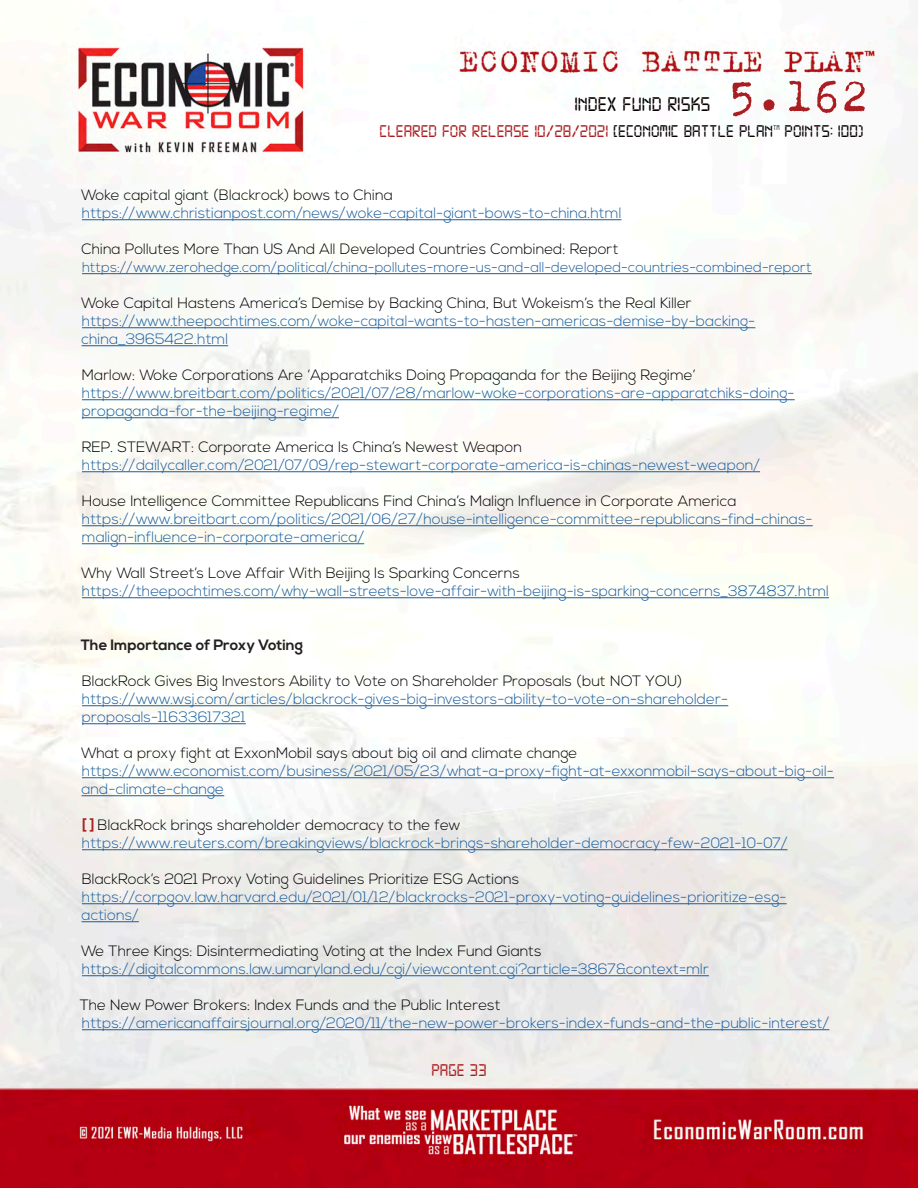
<style>
.page{position:relative;width:918px;height:1188px;background:#fff}
.page>*{position:absolute;margin:0;border:0;box-sizing:border-box;transform-origin:0 0}
.t1{font:51px "Trixie";color:#aa1e21}
.t2{font:21px "Digital 7";color:#080302}
.t3{font:18px "Digital 7";color:#aa1e21}
.t4{font:18px "Digital 7";color:#080302}
.t5{font:300 15px/18px "Nexa";color:#175d9e}
.t6{font:300 15px "Nexa";color:#000}
.t7{font:700 15px "Nexa";color:#231f20}
.t8{font:300 14.25px "Nexa";color:#175d9e}
.t9{font:7.05px "Digital 7";color:#080302}
.s1{color:#080302}
.s2{font-weight:700;color:#aa1e21}
</style>
<div class="page">
<img style="left:0;top:5px;width:918px;height:1183px">
<hr style="left:82px;top:219px;width:539px;height:1px;background:#175d9e">
<hr style="left:82px;top:273px;width:730px;height:1px;background:#175d9e">
<hr style="left:82px;top:327px;width:673px;height:1px;background:#175d9e">
<hr style="left:82px;top:345px;width:146px;height:1px;background:#175d9e">
<hr style="left:82px;top:399px;width:713px;height:1px;background:#175d9e">
<hr style="left:82px;top:417px;width:257px;height:1px;background:#175d9e">
<hr style="left:82px;top:471px;width:678px;height:1px;background:#175d9e">
<hr style="left:82px;top:525px;width:731px;height:1px;background:#175d9e">
<hr style="left:82px;top:543px;width:282px;height:1px;background:#175d9e">
<hr style="left:82px;top:597px;width:747px;height:1px;background:#175d9e">
<hr style="left:82px;top:705px;width:646px;height:1px;background:#175d9e">
<hr style="left:82px;top:723px;width:164px;height:1px;background:#175d9e">
<hr style="left:82px;top:777px;width:752px;height:1px;background:#175d9e">
<hr style="left:82px;top:795px;width:142px;height:1px;background:#175d9e">
<hr style="left:82px;top:849px;width:706px;height:1px;background:#175d9e">
<hr style="left:82px;top:903px;width:705px;height:1px;background:#175d9e">
<hr style="left:82px;top:921px;width:57px;height:1px;background:#175d9e">
<hr style="left:82px;top:975px;width:627px;height:1px;background:#175d9e">
<hr style="left:82px;top:1029px;width:747px;height:1px;background:#175d9e">
<h1 class="t1" style="left:728px;top:62px;width:142px">5.162</h1>
<p class="t3" style="left:380px;top:123px;width:395px">CLEARED FOR RELEASE 10/28/2021 <span class="s1">[ECONOMIC BATTLE PLAN</span></p>
<p class="t9" style="left:773px;top:124px;width:8px">TM</p>
<p class="t4" style="left:785px;top:123px;width:81px">POINTS: 100)</p>
<h2 class="t2" style="left:574px;top:95px;width:138px">INDEX FUND RISKS</h2>
<p class="t6" style="left:81px;top:186px;width:313px">Woke capital giant (Blackrock) bows to China</p>
<p class="t5" style="left:82px;top:205px;width:541px">https://www.christianpost.com/news/woke-capital-giant-bows-to-china.html</p>
<p class="t6" style="left:81px;top:240px;width:539px">China Pollutes More Than US And All Developed Countries Combined: Report</p>
<p class="t8" style="left:82px;top:259px;width:731px">https://www.zerohedge.com/political/china-pollutes-more-us-and-all-developed-countries-combined-report</p>
<p class="t6" style="left:81px;top:294px;width:612px">Woke Capital Hastens America’s Demise by Backing China, But Wokeism’s the Real Killer</p>
<p class="t5" style="left:82px;top:313px;width:675px">https://www.theepochtimes.com/woke-capital-wants-to-hasten-americas-demise-by-backing&shy;china_3965422.html</p>
<p class="t6" style="left:82px;top:366px;width:615px">Marlow: Woke Corporations Are ‘Apparatchiks Doing Propaganda for the Beijing Regime’</p>
<p class="t5" style="left:82px;top:385px;width:714px">https://www.breitbart.com/politics/2021/07/28/marlow-woke-corporations-are-apparatchiks-doing&shy;propaganda-for-the-beijing-regime/</p>
<p class="t6" style="left:82px;top:438px;width:442px">REP. STEWART: Corporate America Is China’s Newest Weapon</p>
<p class="t5" style="left:82px;top:457px;width:680px">https://dailycaller.com/2021/07/09/rep-stewart-corporate-america-is-chinas-newest-weapon/</p>
<p class="t6" style="left:82px;top:492px;width:656px">House Intelligence Committee Republicans Find China’s Malign Influence in Corporate America</p>
<p class="t5" style="left:82px;top:511px;width:732px">https://www.breitbart.com/politics/2021/06/27/house-intelligence-committee-republicans-find-chinas&shy;malign-influence-in-corporate-america/</p>
<p class="t6" style="left:81px;top:564px;width:440px">Why Wall Street’s Love Affair With Beijing Is Sparking Concerns</p>
<p class="t5" style="left:82px;top:583px;width:749px">https://theepochtimes.com/why-wall-streets-love-affair-with-beijing-is-sparking-concerns_3874837.html</p>
<p class="t7" style="left:81px;top:636px;width:224px">The Importance of Proxy Voting</p>
<p class="t6" style="left:82px;top:672px;width:602px">BlackRock Gives Big Investors Ability to Vote on Shareholder Proposals (but NOT YOU)</p>
<p class="t5" style="left:82px;top:691px;width:648px">https://www.wsj.com/articles/blackrock-gives-big-investors-ability-to-vote-on-shareholder&shy;proposals-11633617321</p>
<p class="t6" style="left:81px;top:744px;width:498px">What a proxy fight at ExxonMobil says about big oil and climate change</p>
<p class="t5" style="left:82px;top:763px;width:754px">https://www.economist.com/business/2021/05/23/what-a-proxy-fight-at-exxonmobil-says-about-big-oil&shy;and-climate-change</p>
<p class="t6" style="left:82px;top:816px;width:380px"><span class="s2">[ ]</span> BlackRock brings shareholder democracy to the few</p>
<p class="t5" style="left:82px;top:835px;width:707px">https://www.reuters.com/breakingviews/blackrock-brings-shareholder-democracy-few-2021-10-07/</p>
<p class="t6" style="left:82px;top:870px;width:439px">BlackRock’s 2021 Proxy Voting Guidelines Prioritize ESG Actions</p>
<p class="t5" style="left:82px;top:889px;width:707px">https://corpgov.law.harvard.edu/2021/01/12/blackrocks-2021-proxy-voting-guidelines-prioritize-esg&shy;actions/</p>
<p class="t6" style="left:81px;top:942px;width:462px">We Three Kings: Disintermediating Voting at the Index Fund Giants</p>
<p class="t5" style="left:82px;top:961px;width:628px">https://digitalcommons.law.umaryland.edu/cgi/viewcontent.cgi?article=3867&amp;context=mlr</p>
<p class="t6" style="left:80px;top:996px;width:422px">The New Power Brokers: Index Funds and the Public Interest</p>
<p class="t5" style="left:82px;top:1015px;width:749px">https://americanaffairsjournal.org/2020/11/the-new-power-brokers-index-funds-and-the-public-interest/</p>
<p class="t3" style="left:431px;top:1062px;width:57px">PAGE 33</p>
</div>
